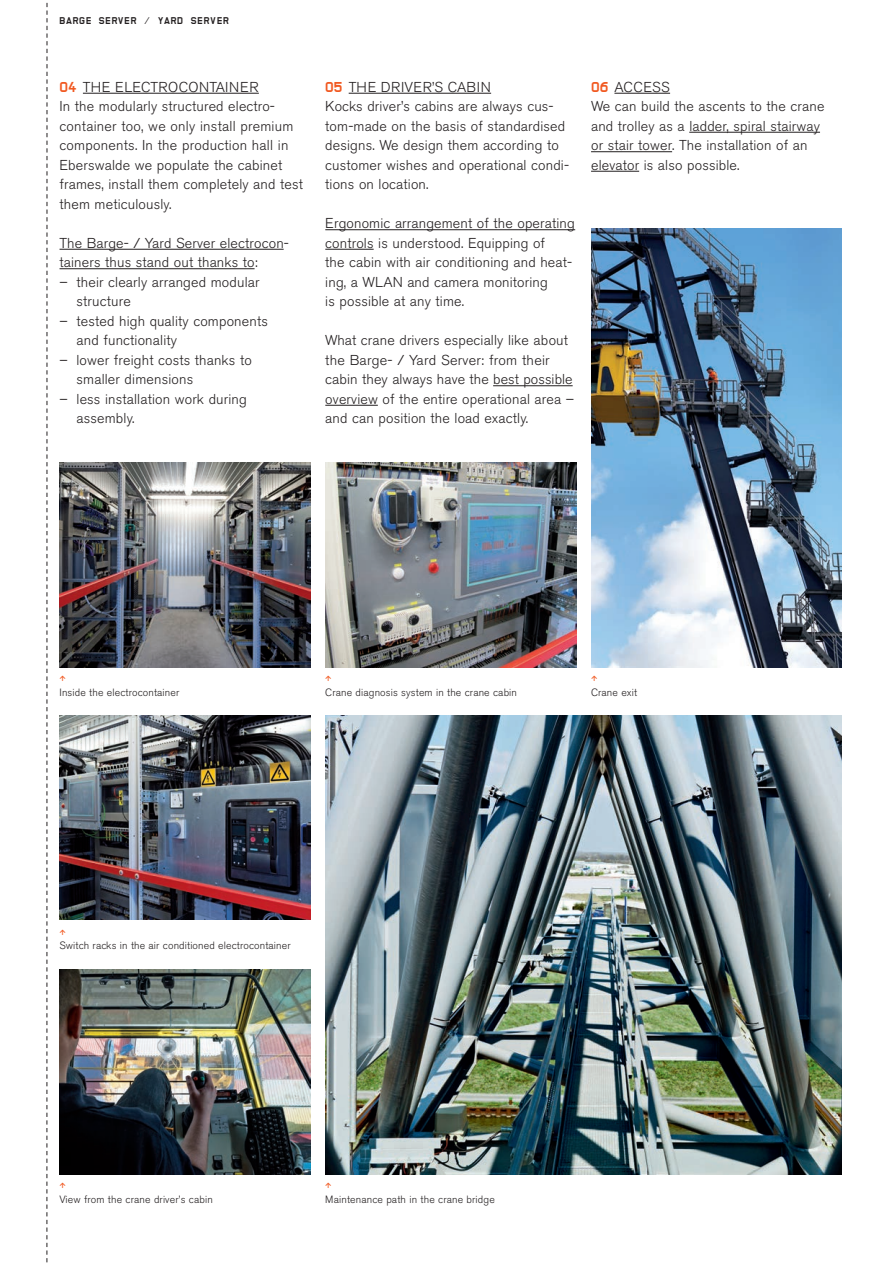
<style>
.page{position:relative;width:893px;height:1263px;background:#fff}
.page>*{position:absolute;margin:0;border:0;box-sizing:border-box;transform-origin:0 0}
.t1{font:300 14.25px/19.5px "Akzidenz Grotesk BE";letter-spacing:.01em;color:#231f20}
.t2{font:300 10.5px "Akzidenz Grotesk BE";letter-spacing:.01em;color:#231f20}
.t3{font:10.5px "Office";color:#f15921}
.t4{font:700 9.75px "Kranunion Office";letter-spacing:.06em;color:#231f20}
.s1{font-family:"Kranunion Office";font-weight:700;color:#f15921}
</style>
<div class="page">
<img style="left:591px;top:228px;width:251px;height:439px">
<hr style="left:83px;top:93px;width:176px;height:1px;background:#231f20">
<hr style="left:60px;top:249px;width:224px;height:1px;background:#231f20">
<hr style="left:60px;top:268px;width:195px;height:1px;background:#231f20">
<img style="left:325px;top:463px;width:251px;height:204px">
<img style="left:60px;top:716px;width:250px;height:204px">
<img style="left:325px;top:716px;width:517px;height:458px">
<img style="left:60px;top:969px;width:250px;height:205px">
<img style="left:60px;top:463px;width:250px;height:204px">
<hr style="left:349px;top:93px;width:142px;height:1px;background:#231f20">
<hr style="left:325px;top:229px;width:250px;height:1px;background:#231f20">
<hr style="left:325px;top:249px;width:49px;height:1px;background:#231f20">
<hr style="left:493px;top:385px;width:80px;height:1px;background:#231f20">
<hr style="left:325px;top:405px;width:53px;height:1px;background:#231f20">
<hr style="left:614px;top:93px;width:56px;height:1px;background:#231f20">
<hr style="left:689px;top:132px;width:131px;height:1px;background:#231f20">
<hr style="left:591px;top:151px;width:81px;height:1px;background:#231f20">
<hr style="left:591px;top:171px;width:48px;height:1px;background:#231f20">
<svg style="left:47px;top:3px;width:1px;height:1259px"></svg>
<p class="t4" style="left:60px;top:15px;width:171px">BARGE SERVER / YARD SERVER</p>
<p class="t1" style="left:60px;top:77px;width:245px"><span class="s1">04</span> THE ELECTROCONTAINER<br>In the modularly structured electro - container too, we only install premium components. In the production hall in Eberswalde we populate the cabinet frames, install them completely and test them meticulously.</p>
<p class="t1" style="left:60px;top:233px;width:231px">The Barge- / Yard Server electrocon&shy;tainers thus stand out thanks to:</p>
<p class="t1" style="left:77px;top:272px;width:185px;text-indent:-17px">– their clearly arranged modular structure</p>
<p class="t1" style="left:77px;top:311px;width:193px;text-indent:-17px">– tested high quality components and functionality</p>
<p class="t1" style="left:77px;top:350px;width:177px;text-indent:-17px">– lower freight costs thanks to smaller dimensions</p>
<p class="t1" style="left:77px;top:389px;width:172px;text-indent:-17px">– less installation work during assembly.</p>
<p class="t1" style="left:325px;top:77px;width:245px"><span class="s1">05</span> THE DRIVER’S CABIN<br>Kocks driver’s cabins are always cus&shy;tom-made on the basis of standardised designs. We design them according to customer wishes and operational condi&shy;tions on location.</p>
<p class="t1" style="left:325px;top:214px;width:251px">Ergonomic arrangement of the operating controls is understood. Equipping of<br>the cabin with air conditioning and heat&shy;ing, a WLAN and camera monitoring<br>is possible at any time.</p>
<p class="t1" style="left:325px;top:331px;width:250px">What crane drivers especially like about the Barge- / Yard Server: from their cabin they always have the best possible over view of the entire operational area – and can position the load exactly.</p>
<p class="t1" style="left:591px;top:77px;width:235px"><span class="s1">06</span> ACCESS<br>We can build the ascents to the crane and trolley as a ladder, spiral stairway or stair tower. The installation of an elevator is also possible.</p>
<p class="t3" style="left:60px;top:672px;width:8px">O</p>
<p class="t2" style="left:60px;top:686px;width:121px">Inside the electrocontainer</p>
<p class="t3" style="left:325px;top:672px;width:8px">O</p>
<p class="t2" style="left:325px;top:686px;width:193px">Crane diagnosis system in the crane cabin</p>
<p class="t3" style="left:591px;top:672px;width:8px">O</p>
<p class="t2" style="left:591px;top:686px;width:48px">Crane exit</p>
<p class="t3" style="left:60px;top:926px;width:8px">O</p>
<p class="t2" style="left:60px;top:940px;width:233px">Switch racks in the air conditioned electrocontainer</p>
<p class="t3" style="left:60px;top:1179px;width:8px">O</p>
<p class="t2" style="left:60px;top:1193px;width:155px">View from the crane driver’s cabin</p>
<p class="t3" style="left:325px;top:1179px;width:8px">O</p>
<p class="t2" style="left:325px;top:1193px;width:171px">Maintenance path in the crane bridge</p>
</div>
